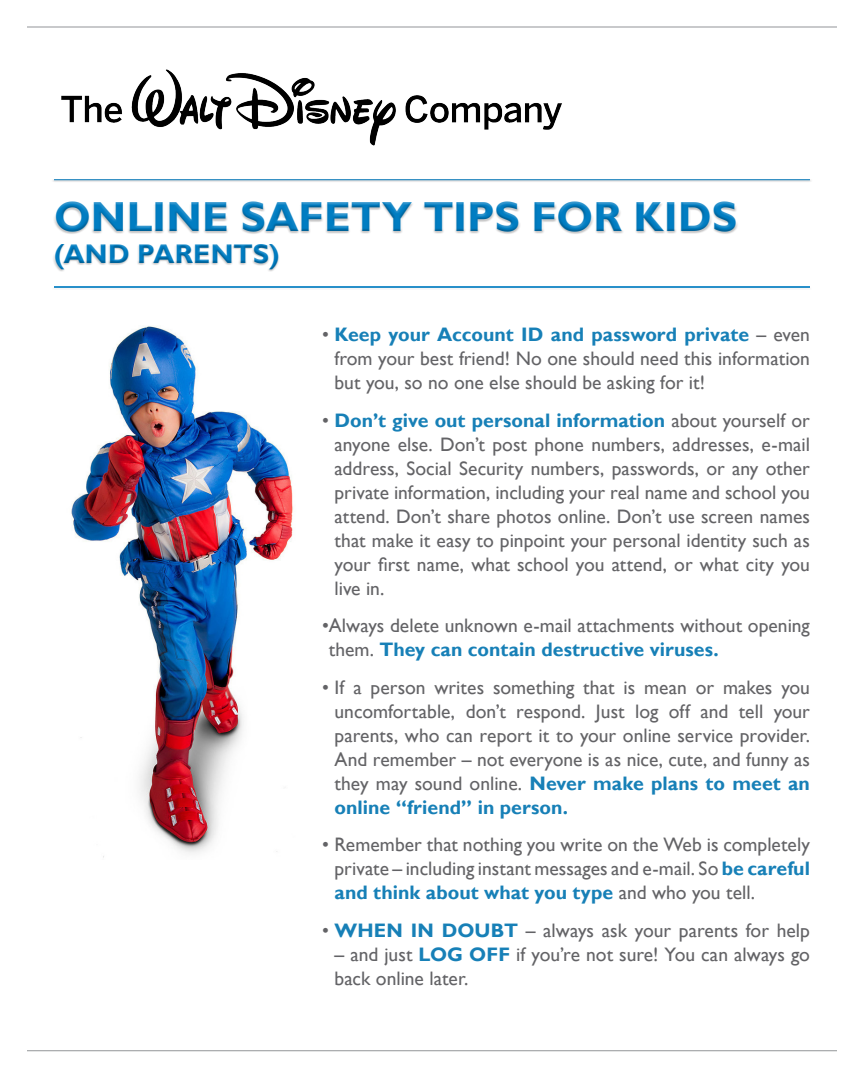
<style>
.page{position:relative;width:864px;height:1080px;background:#fff}
.page>*{position:absolute;margin:0;border:0;box-sizing:border-box;transform-origin:0 0}
.t1{font:700 42px "Gill Sans";letter-spacing:.005em;color:#007dc2}
.t2{font:700 27px "Gill Sans";letter-spacing:.005em;color:#007dc2}
.t3{font:19.5px/24px "Gill Sans";color:#636366;text-align:justify}
.s1{font-weight:700;color:#1780b7}
</style>
<div class="page">
<hr style="left:27px;top:27px;width:810px;height:1px;background:#939598">
<img style="left:61px;top:69px;width:501px;height:77px">
<div style="left:51px;top:177px;width:762px;height:110px;background:#fff;opacity:.25"></div>
<div style="left:51px;top:180px;width:762px;height:110px;background:#231f20;opacity:.25"></div>
<img style="left:71px;top:326px;width:222px;height:532px">
<hr style="left:27px;top:1050px;width:810px;height:1px;background:#939598">
<p class="t1" style="left:54px;top:192px;width:685px">ONLINE SAFETY TIPS FOR KIDS</p>
<p class="t2" style="left:54px;top:237px;width:227px">(AND PARENTS)</p>
<p class="t3" style="left:335px;top:323px;width:477px;text-indent:-12px">• <span class="s1">Keep your Account ID and password private</span> – even from your best friend! No one should need this information but you, so no one else should be asking for it!</p>
<p class="t3" style="left:335px;top:409px;width:477px;text-indent:-12px">• <span class="s1">Don’t give out personal information</span> about yourself or anyone else. Don’t post phone numbers, addresses, e-mail address, Social Security numbers, passwords, or any other private information, including your real name and school you attend. Don’t share photos online. Don’t use screen names that make it easy to pinpoint your personal identity such as your first name, what school you attend, or what city you live in.</p>
<p class="t3" style="left:329px;top:614px;width:483px;text-indent:-6px">• Always delete unknown e-mail attachments without opening them. <span class="s1">They can contain destructive viruses.</span></p>
<p class="t3" style="left:335px;top:676px;width:477px;text-indent:-12px">• If a person writes something that is mean or makes you uncomfortable, don’t respond. Just log off and tell your parents, who can report it to your online service provider.<br>And remember – not everyone is as nice, cute, and funny as they may sound online. <span class="s1">Never make plans to meet an online “friend” in person.</span></p>
<p class="t3" style="left:335px;top:833px;width:477px;text-indent:-12px">• Remember that nothing you write on the Web is completely private – including instant messages and e-mail. So <span class="s1">be careful and think about what you type</span> and who you tell.</p>
<p class="t3" style="left:322px;top:919px;width:489px">• <span class="s1">WHEN IN DOUBT</span> – always ask your parents for help</p>
<p class="t3" style="left:335px;top:943px;width:477px">– and just <span class="s1">LOG OFF</span> if you’re not sure! You can always go back online later.</p>
</div>
